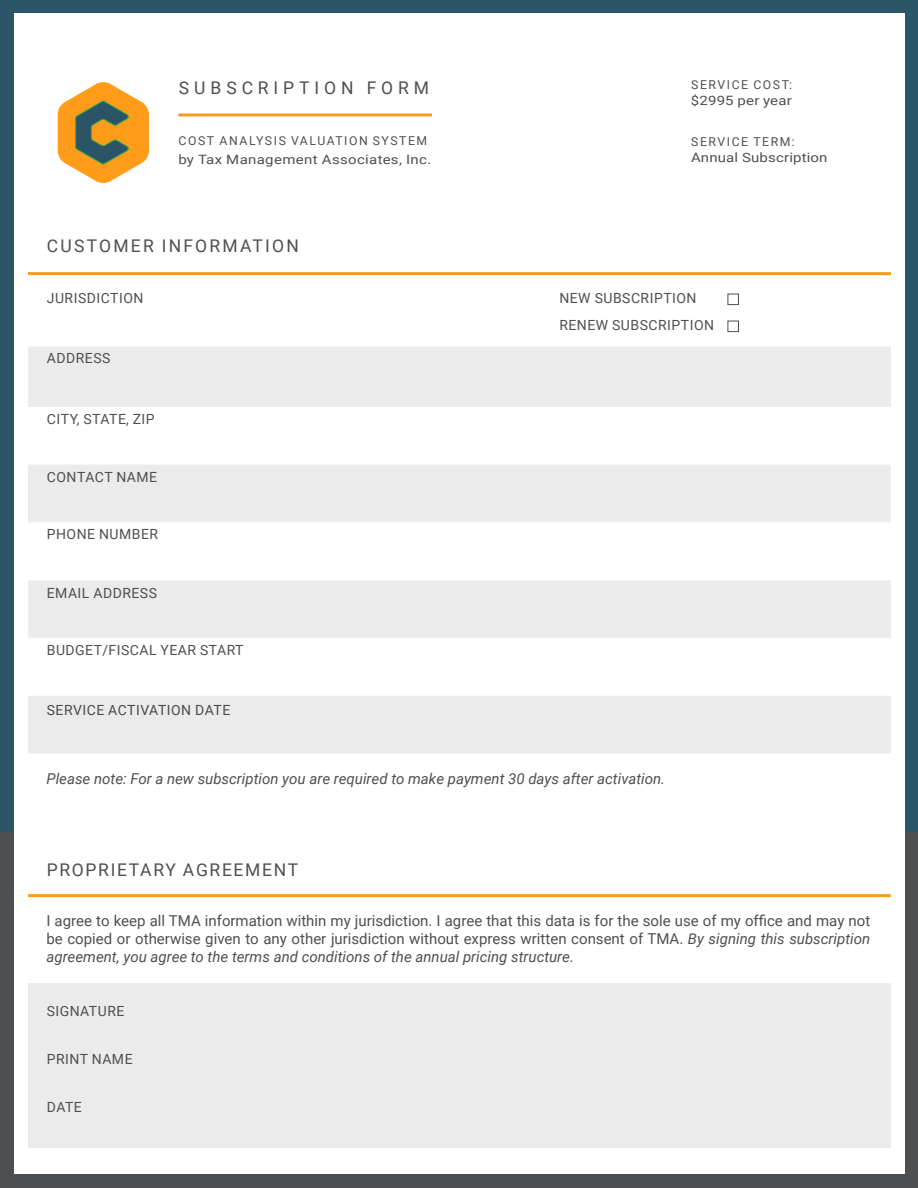
<style>
.page{position:relative;width:918px;height:1188px;background:#fff}
.page>*{position:absolute;margin:0;border:0;box-sizing:border-box;transform-origin:0 0}
.t1{font:17.55px "Roboto";letter-spacing:.095em;color:#4e4f50}
.t2{font:17.55px "Roboto";letter-spacing:.125em;color:#4e4f50}
.t3{font:17.55px "Roboto";letter-spacing:.28em;color:#4e4f50}
.t4{font:15px/18px "Roboto";color:#4e4f50;text-align:justify}
.t5{font:italic 15px "Roboto";color:#4e4f50}
.t6{font:13.95px "Roboto";letter-spacing:.035em;color:#4e4f50}
.t7{font:12.9px "Roboto";letter-spacing:.015em;color:#4e4f50;scale:1.16 1}
.t8{font:12.3px "Roboto";letter-spacing:.125em;color:#4e4f50}
.s1{font-style:italic}
</style>
<div class="page">
<div style="left:28px;top:581px;width:863px;height:57px;background:#ecebeb"></div>
<div style="left:27px;top:465px;width:863px;height:57px;background:#ecebeb"></div>
<div style="left:900px;top:829px;width:18px;height:359px;background:#4e4f50"></div>
<div style="left:0;top:829px;width:14px;height:359px;background:#4e4f50"></div>
<svg style="left:58px;top:82px;width:91px;height:101px"></svg>
<div style="left:27px;top:983px;width:864px;height:165px;background:#ecebeb"></div>
<hr style="left:28px;top:272px;width:863px;height:3px;background:#f89d1f">
<div style="left:0;top:0;width:14px;height:832px;background:#2c5567"></div>
<div style="left:900px;top:0;width:18px;height:832px;background:#2c5567"></div>
<hr style="left:28px;top:894px;width:863px;height:3px;background:#f89d1f">
<div style="left:28px;top:347px;width:863px;height:59px;background:#ecebeb"></div>
<div style="left:728px;top:321px;width:11px;height:11px;border:1px solid #4e4f50"></div>
<div style="left:728px;top:294px;width:11px;height:11px;border:1px solid #4e4f50"></div>
<div style="left:28px;top:696px;width:863px;height:57px;background:#ecebeb"></div>
<hr style="left:178px;top:113px;width:254px;height:3px;background:#f89d1f">
<div style="left:891px;top:13px;width:13px;height:1161px;background:#fff"></div>
<div style="left:15px;top:13px;width:13px;height:1161px;background:#fff"></div>
<div style="left:0;top:1174px;width:918px;height:14px;background:#4e4f50"></div>
<div style="left:1px;top:0;width:917px;height:13px;background:#2c5567"></div>
<p class="t3" style="left:179px;top:75px;width:252px">SUBSCRIPTION FORM</p>
<p class="t8" style="left:179px;top:132px;width:250px">COST ANALYSIS VALUATION SYSTEM</p>
<p class="t7" style="left:178px;top:150px;width:220px">by Tax Management Associates, Inc.</p>
<p class="t2" style="left:47px;top:233px;width:254px">CUSTOMER INFORMATION</p>
<p class="t6" style="left:47px;top:288px;width:98px">JURISDICTION</p>
<p class="t6" style="left:47px;top:349px;width:65px">ADDRESS</p>
<p class="t6" style="left:47px;top:409px;width:109px">CITY, STATE, ZIP</p>
<p class="t6" style="left:47px;top:467px;width:112px">CONTACT NAME</p>
<p class="t6" style="left:47px;top:525px;width:113px">PHONE NUMBER</p>
<p class="t6" style="left:47px;top:583px;width:112px">EMAIL ADDRESS</p>
<p class="t6" style="left:47px;top:641px;width:198px">BUDGET/FISCAL YEAR START</p>
<p class="t6" style="left:47px;top:700px;width:185px">SERVICE ACTIVATION DATE</p>
<p class="t8" style="left:691px;top:76px;width:103px">SERVICE COST:</p>
<p class="t7" style="left:691px;top:92px;width:88px">$2995 per year</p>
<p class="t8" style="left:691px;top:133px;width:105px">SERVICE TERM:</p>
<p class="t7" style="left:691px;top:148px;width:119px">Annual Subscription</p>
<p class="t6" style="left:559px;top:288px;width:139px">NEW SUBSCRIPTION</p>
<p class="t6" style="left:559px;top:315px;width:156px">RENEW SUBSCRIPTION</p>
<p class="t5" style="left:46px;top:768px;width:620px">Please note: For a new subscription you are required to make payment 30 days after activation.</p>
<p class="t1" style="left:47px;top:857px;width:253px">PROPRIETARY AGREEMENT</p>
<p class="t4" style="left:46px;top:911px;width:825px">I agree to keep all TMA information within my jurisdiction. I agree that this data is for the sole use of my office and may not be copied or otherwise given to any other jurisdiction without express written consent of TMA. <span class="s1">By signing this subscription agreement, you agree to the terms and conditions of the annual pricing structure.</span></p>
<p class="t6" style="left:47px;top:1002px;width:79px">SIGNATURE</p>
<p class="t6" style="left:47px;top:1050px;width:87px">PRINT NAME</p>
<p class="t6" style="left:47px;top:1098px;width:37px">DATE</p>
</div>
